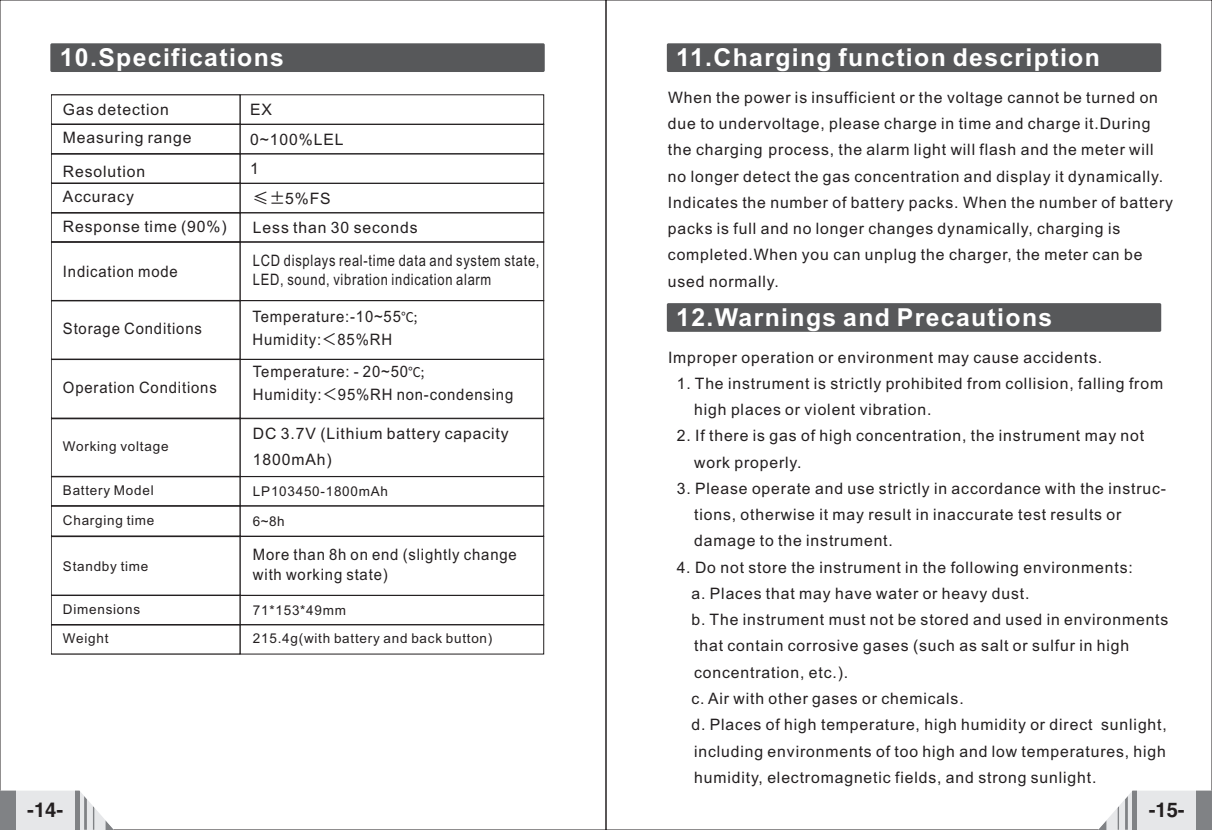
<style>
.page{position:relative;width:1212px;height:830px;background:#fff}
.page>*{position:absolute;margin:0;border:0;box-sizing:border-box;transform-origin:0 0}
.t1{font:700 24.75px "Arial";letter-spacing:.055em;color:#fff}
.t2{font:700 20.25px "Arial";color:#231f20}
.t3{font:15.75px/26.3px "Arial";letter-spacing:.055em;color:#231f20}
.t4{font:15.75px/22.9px "Arial";letter-spacing:.055em;color:#231f20;scale:.94 1}
.t5{font:15.75px/19.1px "Arial";letter-spacing:.055em;color:#231f20;scale:.82 1}
.t6{font:13.5px "Arial";letter-spacing:.055em;color:#231f20}
.s1{font-family:"Source Han Sans CN"}
.s2{font-family:"Source Han Sans CN";font-size:13.5px}
</style>
<div class="page">
<svg style="left:0;top:790px;width:113px;height:39px"></svg>
<svg style="left:1099px;top:790px;width:113px;height:39px"></svg>
<svg style="left:51px;top:535px;width:494px;height:61px"></svg>
<div style="left:240px;top:594px;width:304px;height:31px;border:1px solid #231f20"></div>
<div style="left:51px;top:624px;width:189px;height:30px;border:1px solid #231f20"></div>
<div style="left:240px;top:623px;width:304px;height:31px;border:1px solid #231f20"></div>
<div style="left:51px;top:94px;width:189px;height:31px;border:1px solid #231f20"></div>
<div style="left:51px;top:505px;width:189px;height:31px;border:1px solid #231f20"></div>
<div style="left:240px;top:505px;width:304px;height:31px;border:1px solid #231f20"></div>
<div style="left:51px;top:124px;width:189px;height:30px;border:1px solid #231f20"></div>
<div style="left:240px;top:124px;width:304px;height:30px;border:1px solid #231f20"></div>
<div style="left:50px;top:43px;width:495px;height:29px;background:#57585a;border-radius:2px"></div>
<svg style="left:51px;top:241px;width:494px;height:236px"></svg>
<div style="left:667px;top:43px;width:494px;height:29px;background:#57585a;border-radius:2px"></div>
<div style="left:667px;top:303px;width:494px;height:28px;background:#57585a;border-radius:2px"></div>
<div style="left:51px;top:183px;width:189px;height:30px;border:1px solid #231f20"></div>
<div style="left:240px;top:183px;width:304px;height:30px;border:1px solid #231f20"></div>
<h1 class="t1" style="left:60px;top:48px;width:226px">10.Specifications</h1>
<p class="t3" style="left:63px;top:98px;width:107px">Gas detection</p>
<p class="t3" style="left:250px;top:98px;width:23px">EX</p>
<p class="t3" style="left:63px;top:122px;width:130px;line-height:33.5px">Measuring range<br>Resolution</p>
<p class="t3" style="left:63px;top:183px;width:165px;line-height:29.5px">Accuracy<br>Response time (90%)</p>
<p class="t3" style="left:250px;top:127px;width:95px">0~100%LEL</p>
<p class="t3" style="left:250px;top:157px;width:10px">1</p>
<p class="t3" style="left:253px;top:186px;width:79px"><span class="s1">≤±</span>5%FS</p>
<p class="t3" style="left:253px;top:216px;width:166px">Less than 30 seconds</p>
<p class="t4" style="left:63px;top:261px;width:124px">Indication mode</p>
<p class="t4" style="left:63px;top:318px;width:149px">Storage Conditions</p>
<p class="t4" style="left:63px;top:377px;width:165px">Operation Conditions</p>
<p class="t6" style="left:63px;top:441px;width:107px">Working voltage</p>
<p class="t5" style="left:253px;top:252px;width:351px">LCD displays real-time data and system state,<br>LED, sound, vibration indication alarm</p>
<p class="t4" style="left:253px;top:306px;width:177px">Temperature:-10~55<span class="s2">℃;<br></span>Humidity:<span class="s1">＜</span>85%RH</p>
<p class="t4" style="left:253px;top:361px;width:278px">Temperature: - 20~50<span class="s2">℃;<br></span>Humidity:<span class="s1">＜</span>95%RH non-condensing</p>
<p class="t3" style="left:253px;top:421px;width:257px">DC 3.7V (Lithium battery capacity<br>1800mAh)</p>
<p class="t6" style="left:63px;top:484px;width:92px">Battery Model</p>
<p class="t6" style="left:253px;top:486px;width:137px">LP103450-1800mAh</p>
<p class="t6" style="left:63px;top:514px;width:93px">Charging time</p>
<p class="t6" style="left:253px;top:515px;width:33px">6~8h</p>
<p class="t6" style="left:63px;top:560px;width:87px">Standby time</p>
<p class="t6" style="left:63px;top:603px;width:79px">Dimensions</p>
<p class="t6" style="left:253px;top:604px;width:95px">71*153*49mm</p>
<p class="t6" style="left:63px;top:632px;width:47px">Weight</p>
<p class="t6" style="left:253px;top:632px;width:241px">215.4g(with battery and back button)</p>
<p class="t4" style="left:253px;top:546px;width:282px;line-height:19.1px">More than 8h on end (slightly change with working state)</p>
<h1 class="t1" style="left:676px;top:48px;width:425px">11.Charging function description</h1>
<p class="t3" style="left:668px;top:85px;width:507px">When the power is insufficient or the voltage cannot be turned on due to undervoltage, please charge in time and charge it.During the charging process, the alarm light will flash and the meter will no longer detect the gas concentration and display it dynamically.<br>Indicates the number of battery packs. When the number of battery packs is full and no longer changes dynamically, charging is completed.When you can unplug the charger, the meter can be used normally.</p>
<h1 class="t1" style="left:676px;top:308px;width:377px">12.Warnings and Precautions</h1>
<p class="t3" style="left:668px;top:345px;width:436px">Improper operation or environment may cause accidents.</p>
<p class="t3" style="left:694px;top:371px;width:470px;text-indent:-17px">1. The instrument is strictly prohibited from collision, falling from high places or violent vibration.</p>
<p class="t3" style="left:694px;top:424px;width:451px;text-indent:-18px">2. If there is gas of high concentration, the instrument may not work properly.</p>
<p class="t3" style="left:694px;top:476px;width:473px;text-indent:-17px">3. Please operate and use strictly in accordance with the instruc&shy;tions, otherwise it may result in inaccurate test results or damage to the instrument.</p>
<p class="t3" style="left:691px;top:555px;width:478px;text-indent:-15px">4. Do not store the instrument in the following environments:<br>a. Places that may have water or heavy dust.<br>b. The instrument must not be stored and used in environments that contain corrosive gases (such as salt or sulfur in high concentration, etc.).<br>c. Air with other gases or chemicals.<br>d. Places of high temperature, high humidity or direct sunlight, including environments of too high and low temperatures, high humidity, electromagnetic fields, and strong sunlight.</p>
<p class="t2" style="left:27px;top:801px;width:38px">-14-</p>
<p class="t2" style="left:1149px;top:801px;width:38px">-15-</p>
</div>
